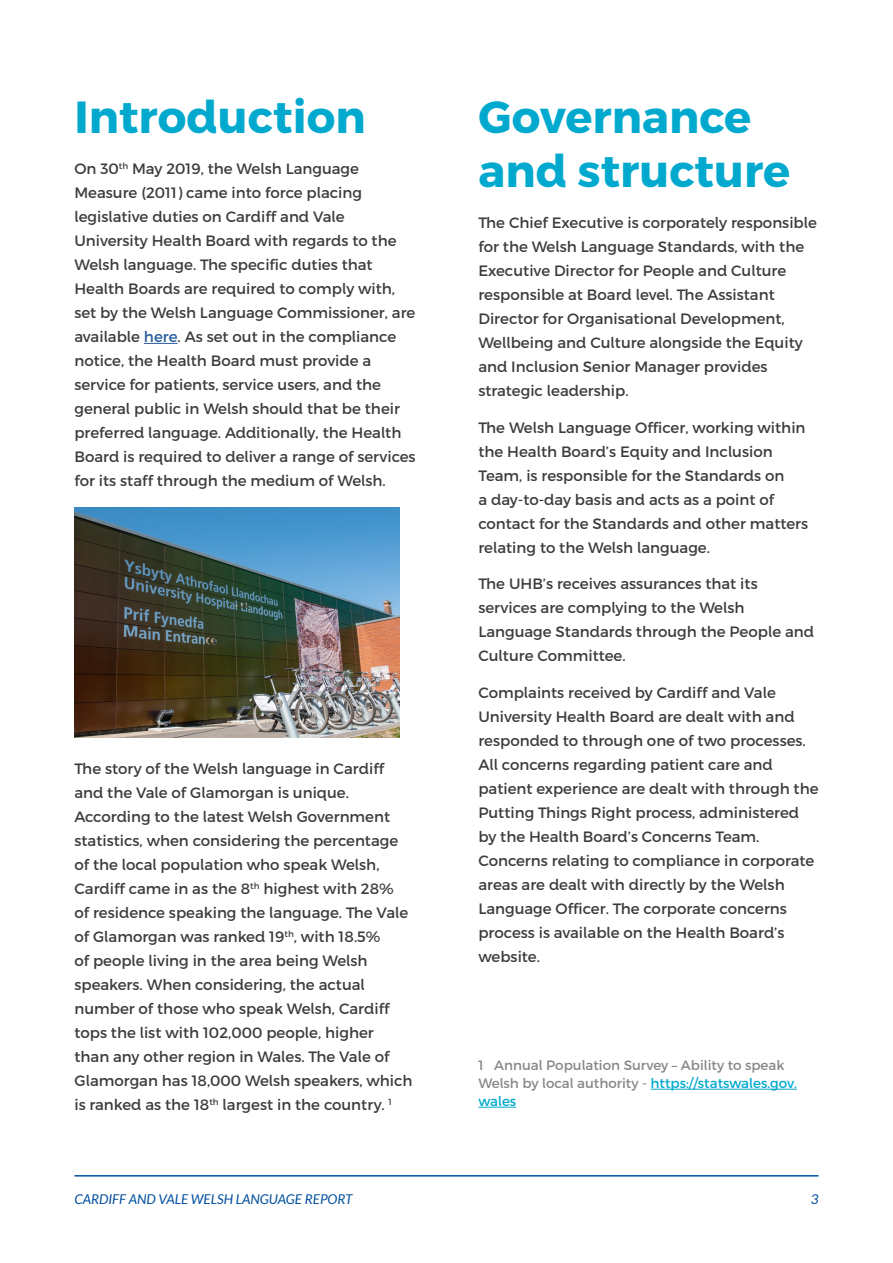
<style>
.page{position:relative;width:893px;height:1263px;background:#fff}
.page>*{position:absolute;margin:0;border:0;box-sizing:border-box;transform-origin:0 0}
.t1{font:700 45px/54px "Cymraeg";color:#00a9cd}
.t2{font:15px/24px "Cymraeg";color:#3c3c3b}
.t3{font:13.5px/18px "Cymraeg";color:#878787}
.t4{font:italic 13.5px "Lato";color:#004f9f}
.s1{color:#275b9b}
.s2{color:#00a9cd}
</style>
<div class="page">
<hr style="left:74px;top:1175px;width:745px;height:1px;background:#004f9f">
<hr style="left:144px;top:343px;width:34px;height:1px;background:#275b9b">
<hr style="left:651px;top:1089px;width:146px;height:1px;background:#00a9cd">
<hr style="left:478px;top:1107px;width:38px;height:1px;background:#00a9cd">
<img style="left:74px;top:507px;width:326px;height:231px">
<h1 class="t1" style="left:74px;top:91px;width:293px">Introduction</h1>
<p class="t2" style="left:74px;top:156px;width:343px">On 30<sup>th</sup> May 2019, the Welsh Language Measure (2011) came into force placing legislative duties on Cardiff and Vale University Health Board with regards to the Welsh language. The specific duties that Health Boards are required to comply with, set by the Welsh Language Commissioner, are available <span class="s1">here</span>. As set out in the compliance notice, the Health Board must provide a service for patients, service users, and the general public in Welsh should that be their preferred language. Additionally, the Health Board is required to deliver a range of services for its staff through the medium of Welsh.</p>
<p class="t2" style="left:74px;top:756px;width:340px">The story of the Welsh language in Cardiff and the Vale of Glamorgan is unique.<br>According to the latest Welsh Government statistics, when considering the percentage of the local population who speak Welsh, Cardiff came in as the 8<sup>th</sup> highest with 28%<br>of residence speaking the language. The Vale of Glamorgan was ranked 19<sup>th</sup>, with 18.5%<br>of people living in the area being Welsh speakers. When considering, the actual number of those who speak Welsh, Cardiff tops the list with 102,000 people, higher<br>than any other region in Wales. The Vale of Glamorgan has 18,000 Welsh speakers, which is ranked as the 18<sup>th</sup> largest in the country. <sup>1</sup></p>
<h1 class="t1" style="left:478px;top:91px;width:313px">Governance and structure</h1>
<p class="t2" style="left:478px;top:210px;width:340px">The Chief Executive is corporately responsible for the Welsh Language Standards, with the Executive Director for People and Culture responsible at Board level. The Assistant Director for Organisational Development, Wellbeing and Culture alongside the Equity and Inclusion Senior Manager provides strategic leadership.</p>
<p class="t2" style="left:478px;top:415px;width:331px">The Welsh Language Officer, working within the Health Board’s Equity and Inclusion Team, is responsible for the Standards on<br>a day-to-day basis and acts as a point of contact for the Standards and other matters relating to the Welsh language.</p>
<p class="t2" style="left:478px;top:572px;width:337px">The UHB’s receives assurances that its services are complying to the Welsh Language Standards through the People and Culture Committee.</p>
<p class="t2" style="left:478px;top:681px;width:342px">Complaints received by Cardiff and Vale University Health Board are dealt with and responded to through one of two processes.<br>All concerns regarding patient care and patient experience are dealt with through the Putting Things Right process, administered by the Health Board’s Concerns Team.<br>Concerns relating to compliance in corporate areas are dealt with directly by the Welsh Language Officer. The corporate concerns process is available on the Health Board’s website.</p>
<p class="t3" style="left:478px;top:1056px;width:320px">1 Annual Population Survey – Ability to speak<br>Welsh by local authority - <span class="s2">https://statswales.gov. wales</span></p>
<p class="t4" style="left:74px;top:1191px;width:280px">CARDIFF AND VALE WELSH LANGUAGE REPORT</p>
<p class="t4" style="left:811px;top:1191px;width:9px">3</p>
</div>
